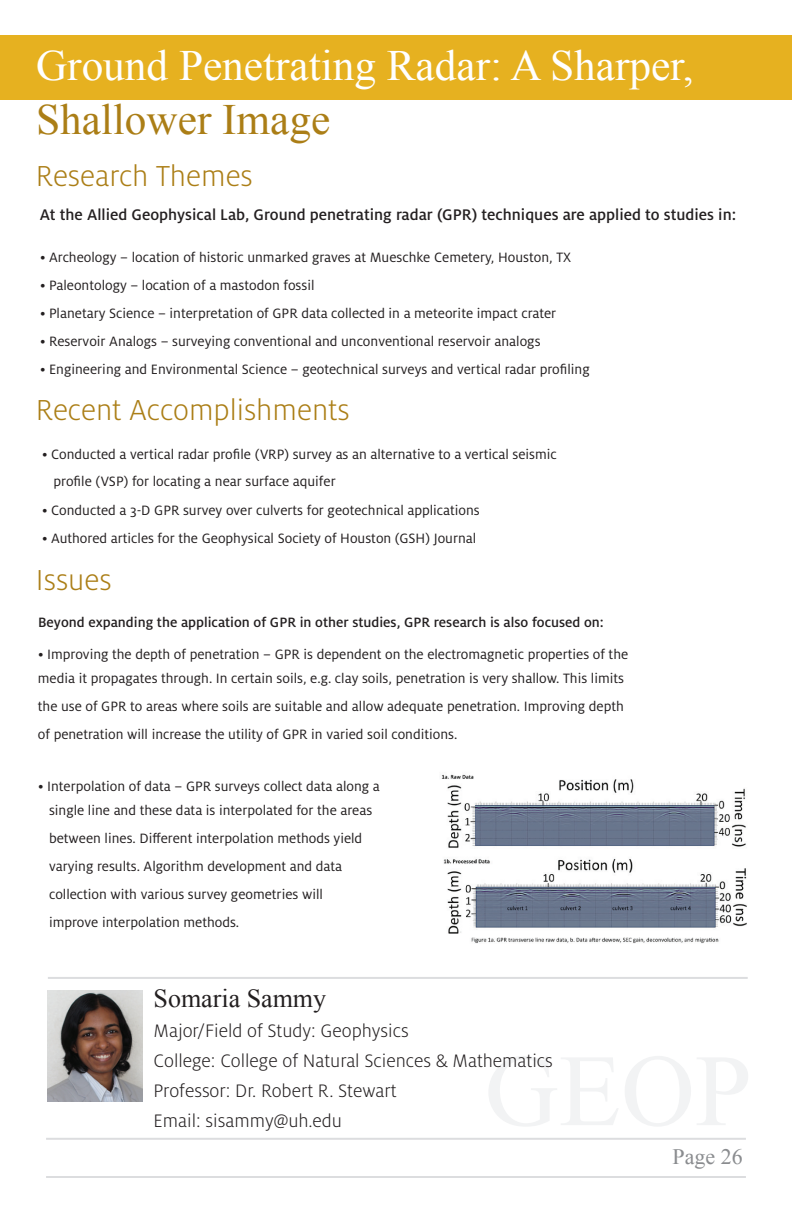
<style>
.page{position:relative;width:792px;height:1224px;background:#fff}
.page>*{position:absolute;margin:0;border:0;box-sizing:border-box;transform-origin:0 0}
.t1{font:43.2px "Times New Roman";color:#fff}
.t2{font:43.2px "Times New Roman";color:#ab7e16}
.t3{font:300 32px "Milo OT";color:#ab7e16}
.t4{font:26px "Times New Roman";color:#231f20}
.t5{font:22px "Times New Roman";color:#8a8c8f}
.t6{font:300 20px/30px "Milo OT";color:#231f20}
.t7{font:500 17px "Milo OT";color:#231f20}
.t8{font:15px/28px "Milo OT";color:#231f20;text-align:justify}
.t9{font:500 15px "Milo OT";color:#231f20}
</style>
<div class="page">
<hr style="left:46px;top:1138px;width:700px;height:2px;background:#dcdddf">
<hr style="left:46px;top:1176px;width:700px;height:2px;background:#dcdddf">
<img style="left:441px;top:774px;width:306px;height:170px">
<div style="left:0;top:35px;width:792px;height:65px;background:#e6b120"></div>
<hr style="left:48px;top:977px;width:700px;height:2px;background:#dcdddf">
<img style="left:48px;top:991px;width:94px;height:111px">
<h1 class="t1" style="left:36px;top:36px;width:659px">Ground Penetrating Radar: A Sharper,</h1>
<h1 class="t2" style="left:36px;top:91px;width:296px">Shallower Image</h1>
<h2 class="t3" style="left:36px;top:159px;width:218px">Research Themes</h2>
<p class="t7" style="left:40px;top:206px;width:698px">At the Allied Geophysical Lab, Ground penetrating radar (GPR) techniques are applied to studies in:</p>
<p class="t8" style="left:40px;top:243px;width:533px">• Archeology – location of historic unmarked graves at Mueschke Cemetery, Houston, TX</p>
<p class="t8" style="left:40px;top:271px;width:276px">• Paleontology – location of a mastodon fossil</p>
<p class="t8" style="left:40px;top:299px;width:518px">• Planetary Science – interpretation of GPR data collected in a meteorite impact crater</p>
<p class="t8" style="left:40px;top:327px;width:502px">• Reservoir Analogs – surveying conventional and unconventional reservoir analogs</p>
<p class="t8" style="left:40px;top:355px;width:551px">• Engineering and Environmental Science – geotechnical surveys and vertical radar profiling</p>
<h2 class="t3" style="left:36px;top:393px;width:315px">Recent Accomplishments</h2>
<p class="t8" style="left:42px;top:441px;width:516px">• Conducted a vertical radar profile (VRP) survey as an alternative to a vertical seismic</p>
<p class="t8" style="left:54px;top:468px;width:284px">profile (VSP) for locating a near surface aquifer</p>
<p class="t8" style="left:42px;top:497px;width:439px">• Conducted a 3-D GPR survey over culverts for geotechnical applications</p>
<p class="t8" style="left:42px;top:525px;width:436px">• Authored articles for the Geophysical Society of Houston (GSH) Journal</p>
<h2 class="t3" style="left:36px;top:562px;width:77px">Issues</h2>
<p class="t9" style="left:38px;top:614px;width:567px">Beyond expanding the application of GPR in other studies, GPR research is also focused on:</p>
<p class="t8" style="left:38px;top:640px;width:592px">• Improving the depth of penetration – GPR is dependent on the electromagnetic properties of the</p>
<p class="t8" style="left:38px;top:665px;width:588px">media it propagates through. In certain soils, e.g. clay soils, penetration is very shallow. This limits the use of GPR to areas where soils are suitable and allow adequate penetration. Improving depth of penetration will increase the utility of GPR in varied soil conditions.</p>
<p class="t8" style="left:38px;top:772px;width:343px">• Interpolation of data – GPR surveys collect data along a</p>
<p class="t8" style="left:49px;top:797px;width:325px;text-align:left">single line and these data is interpolated for the areas between lines. Different interpolation methods yield varying results. Algorithm development and data collection with various survey geometries will improve interpolation methods.</p>
<h3 class="t4" style="left:154px;top:981px;width:174px">Somaria Sammy</h3>
<h3 class="t6" style="left:154px;top:1016px;width:401px">Major/Field of Study: Geophysics<br>College: College of Natural Sciences &amp; Mathematics Professor: Dr. Robert R. Stewart<br>Email: sisammy@uh.edu</h3>
<h3 class="t5" style="left:672px;top:1141px;width:72px">Page 26</h3>
</div>
